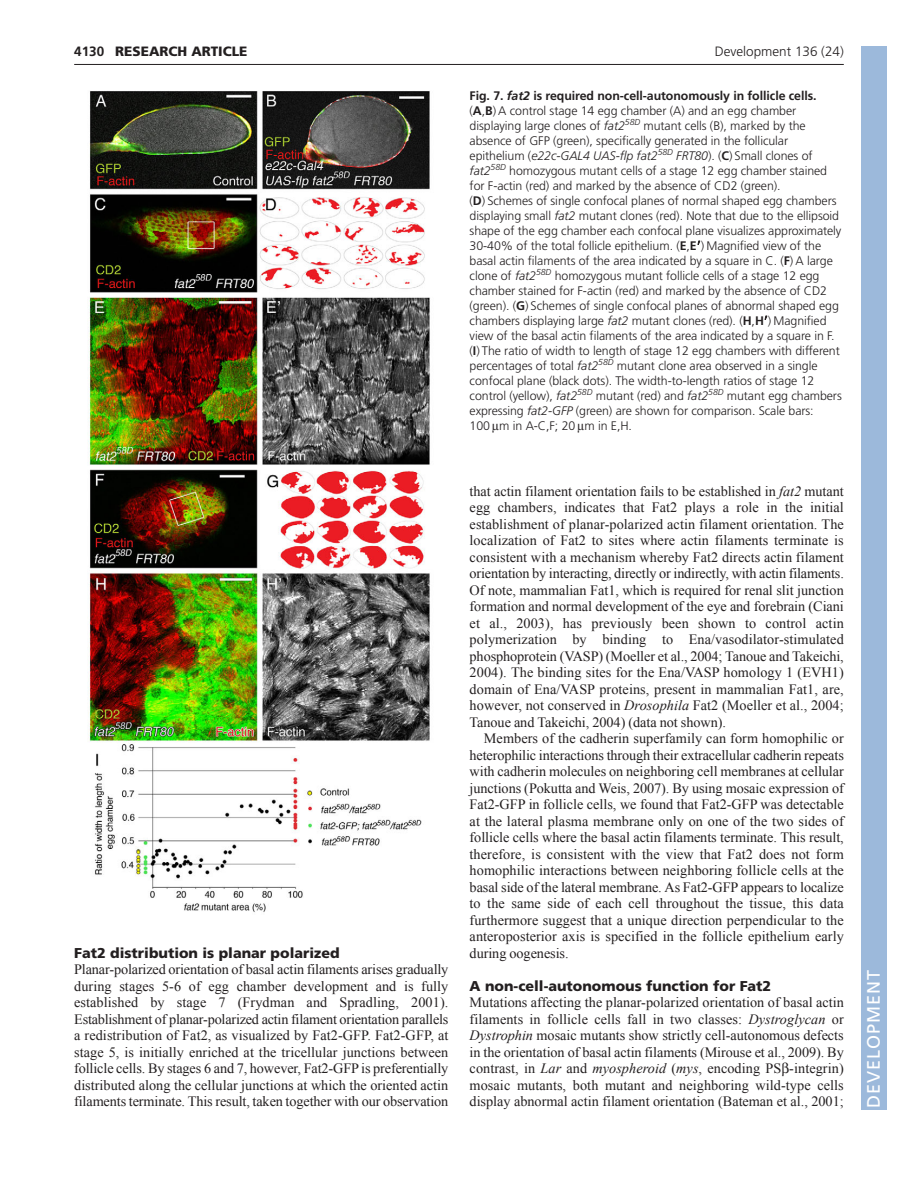
<style>
.page{position:relative;width:918px;height:1188px;background:#fff}
.page>*{position:absolute;margin:0;border:0;box-sizing:border-box;transform-origin:0 0}
.t1{font:18px "Frutiger LT Std";letter-spacing:.055em;color:#fff}
.t2{font:14.25px/16.5px "Times New Roman";color:#231f20;text-align:justify}
.t3{font:900 14.25px "Frutiger LT Std";color:#231f20}
.t4{font:300 13.5px "Frutiger LT Std";color:#231f20}
.t5{font:900 13.5px "Frutiger LT Std";color:#231f20}
.t6{font:700 13.5px "Frutiger LT Std";color:#231f20}
.t7{font:300 12.3px/15px "Frutiger LT Std";letter-spacing:-.005em;color:#231f20}
.s1{font-weight:700}
.s2{font-weight:700;font-style:italic}
.s3{font-style:italic}
.s4{font-family:"Mathematical Pi One";font-weight:400}
</style>
<div class="page">
<hr style="left:74px;top:64px;width:770px;height:1px;background:#231f20">
<img style="left:87px;top:91px;width:343px;height:822px">
<div style="left:861px;top:46px;width:25px;height:1064px;background:#9cb9db"></div>
<p class="t6" style="left:74px;top:46px;width:32px">4130</p>
<p class="t5" style="left:115px;top:46px;width:134px">RESEARCH ARTICLE</p>
<p class="t4" style="left:715px;top:46px;width:131px">Development 136 (24)</p>
<p class="t7" style="left:470px;top:89px;width:374px"><span class="s1">Fig. 7.</span> <span class="s2">fat2</span> <span class="s1">is required non-cell-autonomously in follicle cells. </span>(<span class="s1">A</span>,<span class="s1">B</span>) A control stage 14 egg chamber (A) and an egg chamber displaying large clones of <span class="s3">fat2</span><sup>58D</sup> mutant cells (B), marked by the absence of GFP (green), specifically generated in the follicular epithelium (<span class="s3">e22c-GAL4 UAS-flp fat2</span><sup>58D</sup> <span class="s3">FRT80</span>). (<span class="s1">C</span>) Small clones of <span class="s3">fat2</span><sup>58D</sup> homozygous mutant cells of a stage 12 egg chamber stained for F-actin (red) and marked by the absence of CD2 (green).<br>(<span class="s1">D</span>) Schemes of single confocal planes of normal shaped egg chambers displaying small <span class="s3">fat2</span> mutant clones (red). Note that due to the ellipsoid shape of the egg chamber each confocal plane visualizes approximately 30-40% of the total follicle epithelium. (<span class="s1">E</span>,<span class="s1">E</span><span class="s4">-</span>) Magnified view of the basal actin filaments of the area indicated by a square in C. (<span class="s1">F</span>) A large clone of <span class="s3">fat2</span><sup>58D</sup> homozygous mutant follicle cells of a stage 12 egg chamber stained for F-actin (red) and marked by the absence of CD2 (green). (<span class="s1">G</span>) Schemes of single confocal planes of abnormal shaped egg chambers displaying large <span class="s3">fat2</span> mutant clones (red). (<span class="s1">H</span>,<span class="s1">H</span><span class="s4">-</span>) Magnified view of the basal actin filaments of the area indicated by a square in F. (<span class="s1">I</span>) The ratio of width to length of stage 12 egg chambers with different percentages of total <span class="s3">fat2</span><sup>58D</sup> mutant clone area observed in a single confocal plane (black dots). The width-to-length ratios of stage 12 control (yellow), <span class="s3">fat2</span><sup>58D</sup> mutant (red) and <span class="s3">fat2</span><sup>58D</sup> mutant egg chambers expressing <span class="s3">fat2-GFP</span> (green) are shown for comparison. Scale bars:<br>100 m in A-C,F; 20 m in E,H.</p>
<p class="t3" style="left:74px;top:947px;width:267px">Fat2 distribution is planar polarized</p>
<p class="t2" style="left:74px;top:961px;width:376px">Planar-polarized orientation of basal actin filaments arises gradually during stages 5-6 of egg chamber development and is fully established by stage 7 (Frydman and Spradling, 2001).<br>Establishment of planar-polarized actin filament orientation parallels a redistribution of Fat2, as visualized by Fat2-GFP. Fat2-GFP, at stage 5, is initially enriched at the tricellular junctions between follicle cells. By stages 6 and 7, however, Fat2-GFP is preferentially distributed along the cellular junctions at which the oriented actin filaments terminate. This result, taken together with our observation</p>
<p class="t2" style="left:470px;top:483px;width:376px">that actin filament orientation fails to be established in <span class="s3">fat2</span> mutant egg chambers, indicates that Fat2 plays a role in the initial establishment of planar-polarized actin filament orientation. The localization of Fat2 to sites where actin filaments terminate is consistent with a mechanism whereby Fat2 directs actin filament orientation by interacting, directly or indirectly, with actin filaments.<br>Of note, mammalian Fat1, which is required for renal slit junction formation and normal development of the eye and forebrain (Ciani et al., 2003), has previously been shown to control actin polymerization by binding to Ena/vasodilator-stimulated phosphoprotein (VASP) (Moeller et al., 2004; Tanoue and Takeichi, 2004). The binding sites for the Ena/VASP homology 1 (EVH1) domain of Ena/VASP proteins, present in mammalian Fat1, are, however, not conserved in <span class="s3">Drosophila</span> Fat2 (Moeller et al., 2004; Tanoue and Takeichi, 2004) (data not shown).</p>
<p class="t2" style="left:470px;top:730px;width:376px;text-indent:14px">Members of the cadherin superfamily can form homophilic or heterophilic interactions through their extracellular cadherin repeats with cadherin molecules on neighboring cell membranes at cellular junctions (Pokutta and Weis, 2007). By using mosaic expression of Fat2-GFP in follicle cells, we found that Fat2-GFP was detectable at the lateral plasma membrane only on one of the two sides of follicle cells where the basal actin filaments terminate. This result, therefore, is consistent with the view that Fat2 does not form homophilic interactions between neighboring follicle cells at the basal side of the lateral membrane. As Fat2-GFP appears to localize to the same side of each cell throughout the tissue, this data furthermore suggest that a unique direction perpendicular to the anteroposterior axis is specified in the follicle epithelium early during oogenesis.</p>
<p class="t3" style="left:470px;top:980px;width:303px">A non-cell-autonomous function for Fat2</p>
<p class="t2" style="left:470px;top:994px;width:376px">Mutations affecting the planar-polarized orientation of basal actin filaments in follicle cells fall in two classes: <span class="s3">Dystroglycan</span> or <span class="s3">Dystrophin</span> mosaic mutants show strictly cell-autonomous defects in the orientation of basal actin filaments (Mirouse et al., 2009). By contrast, in <span class="s3">Lar</span> and <span class="s3">myospheroid</span> (<span class="s3">mys</span>, encoding PS -integrin) mosaic mutants, both mutant and neighboring wild-type cells display abnormal actin filament orientation (Bateman et al., 2001;</p>
<p class="t1" style="left:863px;top:1108px;width:140px;rotate:-90deg">DEVELOPMENT</p>
</div>
